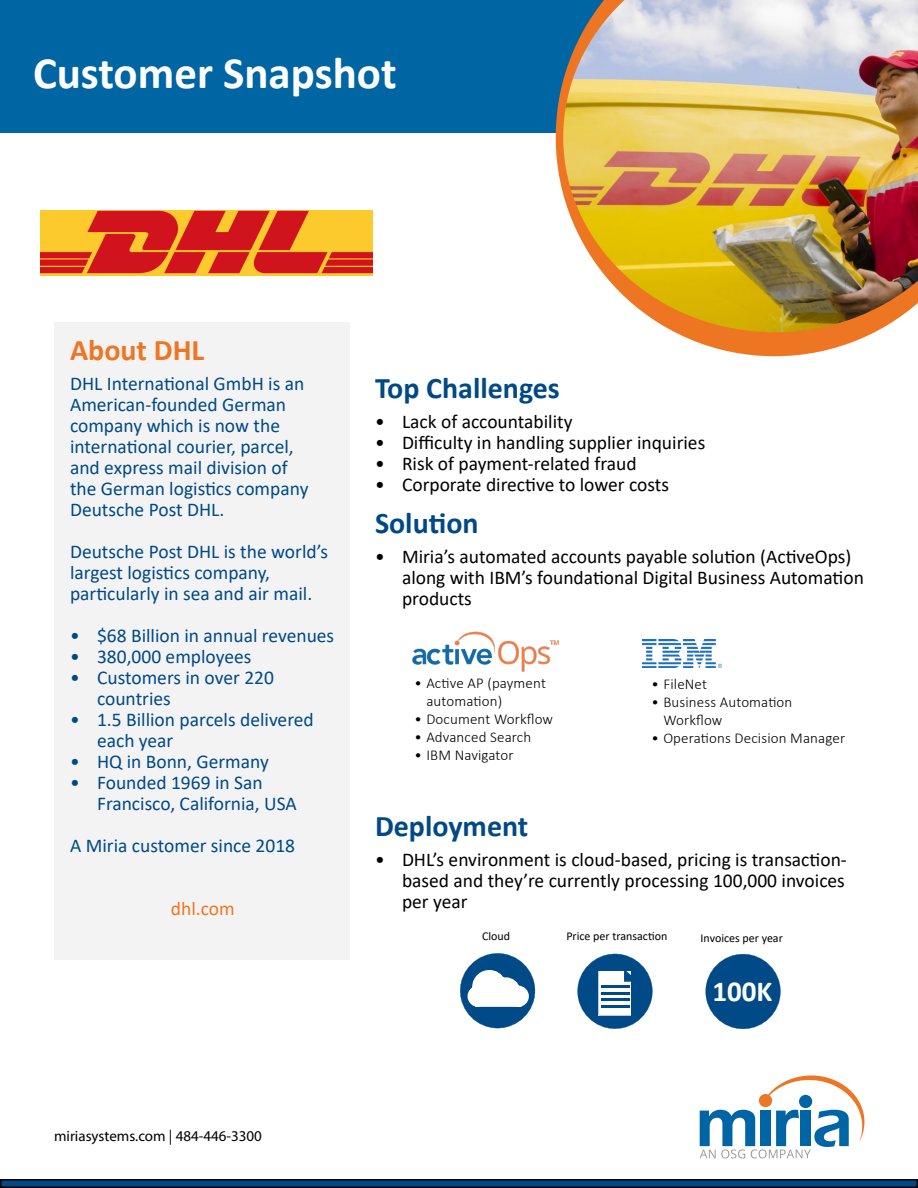
<style>
.page{position:relative;width:918px;height:1188px;background:#fff}
.page>*{position:absolute;margin:0;border:0;box-sizing:border-box;transform-origin:0 0}
.t1{font:700 45px "Calibri";color:#fff}
.t2{font:700 30px "Calibri";color:#004987}
.t3{font:700 30px "Calibri";color:#ee7623}
.t4{font:700 29.1px "Calibri";color:#fff}
.t5{font:19.5px/21px "Calibri";color:#004987}
.t6{font:19.5px/21px "Calibri";color:#000}
.t7{font:19.5px "Calibri";color:#ee7623}
.t8{font:300 15px/18px "Calibri";letter-spacing:.01em;color:#000}
.t9{font:15px "Myriad Pro";color:#000}
.t10{font:12px "Calibri";color:#000}
</style>
<div class="page">
<div style="left:0;top:0;width:746px;height:133px;background:#0066a3"></div>
<div style="left:54px;top:322px;width:296px;height:638px;background:#f3f3f3"></div>
<svg style="left:556px;top:81px;width:319px;height:275px"></svg>
<img style="left:40px;top:211px;width:332px;height:64px">
<img style="left:563px;top:0;width:355px;height:332px">
<div style="left:1px;top:1180px;width:916px;height:7px;background:#004987"></div>
<div style="left:0;top:1179px;width:918px;height:9px;border:2px solid #000"></div>
<svg style="left:700px;top:1076px;width:164px;height:82px"></svg>
<img style="left:412px;top:631px;width:147px;height:40px">
<img style="left:643px;top:639px;width:79px;height:29px">
<svg style="left:460px;top:953px;width:75px;height:75px"></svg>
<svg style="left:706px;top:954px;width:75px;height:75px"></svg>
<svg style="left:578px;top:954px;width:74px;height:75px"></svg>
<hr style="left:601px;top:985px;width:28px;height:3px;background:#004a87">
<hr style="left:601px;top:992px;width:28px;height:3px;background:#004a87">
<hr style="left:601px;top:999px;width:29px;height:2px;background:#004a87">
<hr style="left:601px;top:1005px;width:29px;height:3px;background:#004a87">
<p class="t1" style="left:33px;top:41px;width:365px">Customer Snapshot</p>
<p class="t3" style="left:70px;top:329px;width:136px">About DHL</p>
<p class="t5" style="left:70px;top:373px;width:236px">DHL International GmbH is an</p>
<p class="t5" style="left:70px;top:394px;width:240px">American-founded German company which is now the international courier, parcel, and express mail division of the German logistics company<br>Deutsche Post DHL.</p>
<p class="t5" style="left:70px;top:541px;width:260px">Deutsche Post DHL is the world’s largest logistics company, particularly in sea and air mail.</p>
<p class="t5" style="left:70px;top:625px;width:266px">• $68 Billion in annual revenues</p>
<p class="t5" style="left:70px;top:646px;width:183px">• 380,000 employees</p>
<p class="t5" style="left:97px;top:667px;width:178px;text-indent:-27px">• Customers in over 220 countries</p>
<p class="t5" style="left:97px;top:709px;width:218px;text-indent:-27px">• 1.5 Billion parcels delivered each year</p>
<p class="t5" style="left:70px;top:751px;width:200px">• HQ in Bonn, Germany</p>
<p class="t5" style="left:97px;top:772px;width:201px;text-indent:-27px">• Founded 1969 in San<br>Francisco, California, USA</p>
<p class="t5" style="left:70px;top:835px;width:227px">A Miria customer since 2018</p>
<p class="t7" style="left:171px;top:895px;width:65px">dhl.com</p>
<p class="t2" style="left:375px;top:366px;width:186px">Top Challenges</p>
<p class="t6" style="left:375px;top:410px;width:199px">• Lack of accountability</p>
<p class="t6" style="left:375px;top:431px;width:332px">• Difficulty in handling supplier inquiries</p>
<p class="t6" style="left:375px;top:452px;width:263px">• Risk of payment-related fraud</p>
<p class="t6" style="left:375px;top:473px;width:296px">• Corporate directive to lower costs</p>
<p class="t2" style="left:375px;top:501px;width:105px">Solution</p>
<p class="t6" style="left:402px;top:545px;width:463px;text-indent:-27px">• Miria’s automated accounts payable solution (ActiveOps) along with IBM’s foundational Digital Business Automation products</p>
<p class="t8" style="left:426px;top:674px;width:121px;text-indent:-12px">• Active AP (payment automation)</p>
<p class="t8" style="left:414px;top:710px;width:140px">• Document Workflow</p>
<p class="t8" style="left:414px;top:728px;width:118px">• Advanced Search</p>
<p class="t8" style="left:414px;top:746px;width:101px">• IBM Navigator</p>
<p class="t8" style="left:651px;top:675px;width:57px">• FileNet</p>
<p class="t8" style="left:663px;top:693px;width:131px;text-indent:-12px">• Business Automation<br>Workflow</p>
<p class="t8" style="left:651px;top:729px;width:195px">• Operations Decision Manager</p>
<p class="t2" style="left:375px;top:804px;width:155px">Deployment</p>
<p class="t6" style="left:402px;top:848px;width:446px;text-align:justify;text-indent:-27px">• DHL’s environment is cloud-based, pricing is transaction&shy;based and they’re currently processing 100,000 invoices per year</p>
<p class="t10" style="left:482px;top:927px;width:30px">Cloud</p>
<p class="t10" style="left:701px;top:930px;width:84px">Invoices per year</p>
<h3 class="t4" style="left:712px;top:970px;width:62px">100K</h3>
<p class="t10" style="left:566px;top:927px;width:102px">Price per transaction</p>
<p class="t9" style="left:54px;top:1126px;width:209px">miriasystems.com | 484-446-3300</p>
</div>
